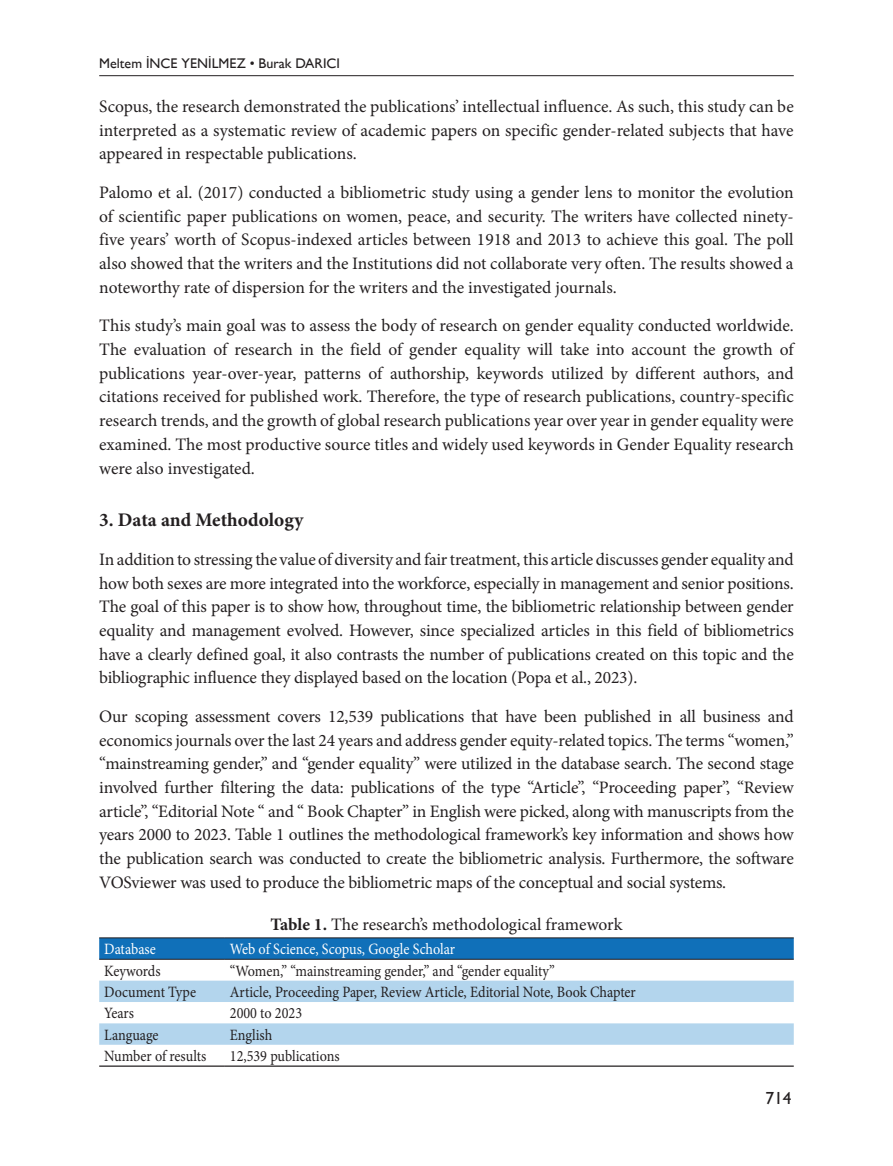
<style>
.page{position:relative;width:893px;height:1166px;background:#fff}
.page>*{position:absolute;margin:0;border:0;box-sizing:border-box;transform-origin:0 0}
.t1{font:700 19.25px "Minion Pro";color:#231f20}
.t2{font:17.5px/23.6px "Minion Pro";letter-spacing:-.005em;color:#231f20;text-align:justify}
.t3{font:17.5px "Gill Sans TR";color:#231f20}
.t4{font:15.75px "Minion Pro";color:#231f20;scale:.9 1}
.t5{font:15.75px "Minion Pro";color:#fff;scale:.9 1}
.t6{font:14px "Gill Sans TR";color:#231f20}
.s1{font-weight:700}
</style>
<div class="page">
<hr style="left:99px;top:75px;width:695px;height:1px;background:#231f20">
<svg style="left:99px;top:938px;width:695px;height:21px;background:#106db4"></svg>
<svg style="left:99px;top:980px;width:695px;height:65px;fill:#b3d5ed"></svg>
<hr style="left:99px;top:1065px;width:126px;height:2px;background:#231f20">
<hr style="left:225px;top:1065px;width:569px;height:2px;background:#231f20">
<hr style="left:99px;top:937px;width:126px;height:1px;background:#231f20">
<hr style="left:99px;top:959px;width:126px;height:1px;background:#231f20">
<hr style="left:225px;top:937px;width:569px;height:1px;background:#231f20">
<hr style="left:225px;top:959px;width:569px;height:1px;background:#231f20">
<p class="t6" style="left:99px;top:55px;width:242px">Meltem İNCE YENİLMEZ • Burak DARICI</p>
<p class="t2" style="left:99px;top:95px;width:696px">Scopus, the research demonstrated the publications’ intellectual influence. As such, this study can be interpreted as a systematic review of academic papers on specific gender-related subjects that have appeared in respectable publications.</p>
<p class="t2" style="left:99px;top:181px;width:696px">Palomo et al. (2017) conducted a bibliometric study using a gender lens to monitor the evolution of scientific paper publications on women, peace, and security. The writers have collected ninety&shy;five years’ worth of Scopus-indexed articles between 1918 and 2013 to achieve this goal. The poll also showed that the writers and the Institutions did not collaborate very often. The results showed a noteworthy rate of dispersion for the writers and the investigated journals.</p>
<p class="t2" style="left:99px;top:314px;width:696px">This study’s main goal was to assess the body of research on gender equality conducted worldwide.<br>The evaluation of research in the field of gender equality will take into account the growth of publications year-over-year, patterns of authorship, keywords utilized by different authors, and citations received for published work. Therefore, the type of research publications, country-specific research trends, and the growth of global research publications year over year in gender equality were examined. The most productive source titles and widely used keywords in Gender Equality research were also investigated.</p>
<p class="t1" style="left:99px;top:506px;width:206px">3. Data and Methodology</p>
<p class="t2" style="left:99px;top:547px;width:696px">In addition to stressing the value of diversity and fair treatment, this article discusses gender equality and how both sexes are more integrated into the workforce, especially in management and senior positions.<br>The goal of this paper is to show how, throughout time, the bibliometric relationship between gender equality and management evolved. However, since specialized articles in this field of bibliometrics have a clearly defined goal, it also contrasts the number of publications created on this topic and the bibliographic influence they displayed based on the location (Popa et al., 2023).</p>
<p class="t2" style="left:99px;top:704px;width:696px">Our scoping assessment covers 12,539 publications that have been published in all business and economics journals over the last 24 years and address gender equity-related topics. The terms “women,” “mainstreaming gender,” and “gender equality” were utilized in the database search. The second stage involved further filtering the data: publications of the type “Article”, “Proceeding paper”, “Review article”, “Editorial Note “ and “ Book Chapter” in English were picked, along with manuscripts from the years 2000 to 2023. Table 1 outlines the methodological framework’s key information and shows how the publication search was conducted to create the bibliometric analysis. Furthermore, the software VOSviewer was used to produce the bibliometric maps of the conceptual and social systems.</p>
<p class="t2" style="left:271px;top:913px;width:353px"><span class="s1">Table 1.</span> The research’s methodological framework</p>
<p class="t5" style="left:104px;top:939px;width:59px">Database</p>
<p class="t5" style="left:230px;top:939px;width:252px">Web of Science, Scopus, Google Scholar</p>
<p class="t4" style="left:104px;top:960px;width:64px">Keywords</p>
<p class="t4" style="left:230px;top:960px;width:362px">“Women,” “mainstreaming gender,” and “gender equality”</p>
<p class="t4" style="left:104px;top:981px;width:104px">Document Type</p>
<p class="t4" style="left:230px;top:981px;width:453px">Article, Proceeding Paper, Review Article, Editorial Note, Book Chapter</p>
<p class="t4" style="left:104px;top:1003px;width:35px">Years</p>
<p class="t4" style="left:230px;top:1003px;width:82px">2000 to 2023</p>
<p class="t4" style="left:104px;top:1024px;width:62px">Language</p>
<p class="t4" style="left:230px;top:1024px;width:49px">English</p>
<p class="t4" style="left:104px;top:1045px;width:115px">Number of results</p>
<p class="t4" style="left:230px;top:1045px;width:123px">12,539 publications</p>
<p class="t3" style="left:765px;top:1087px;width:28px">714</p>
</div>
